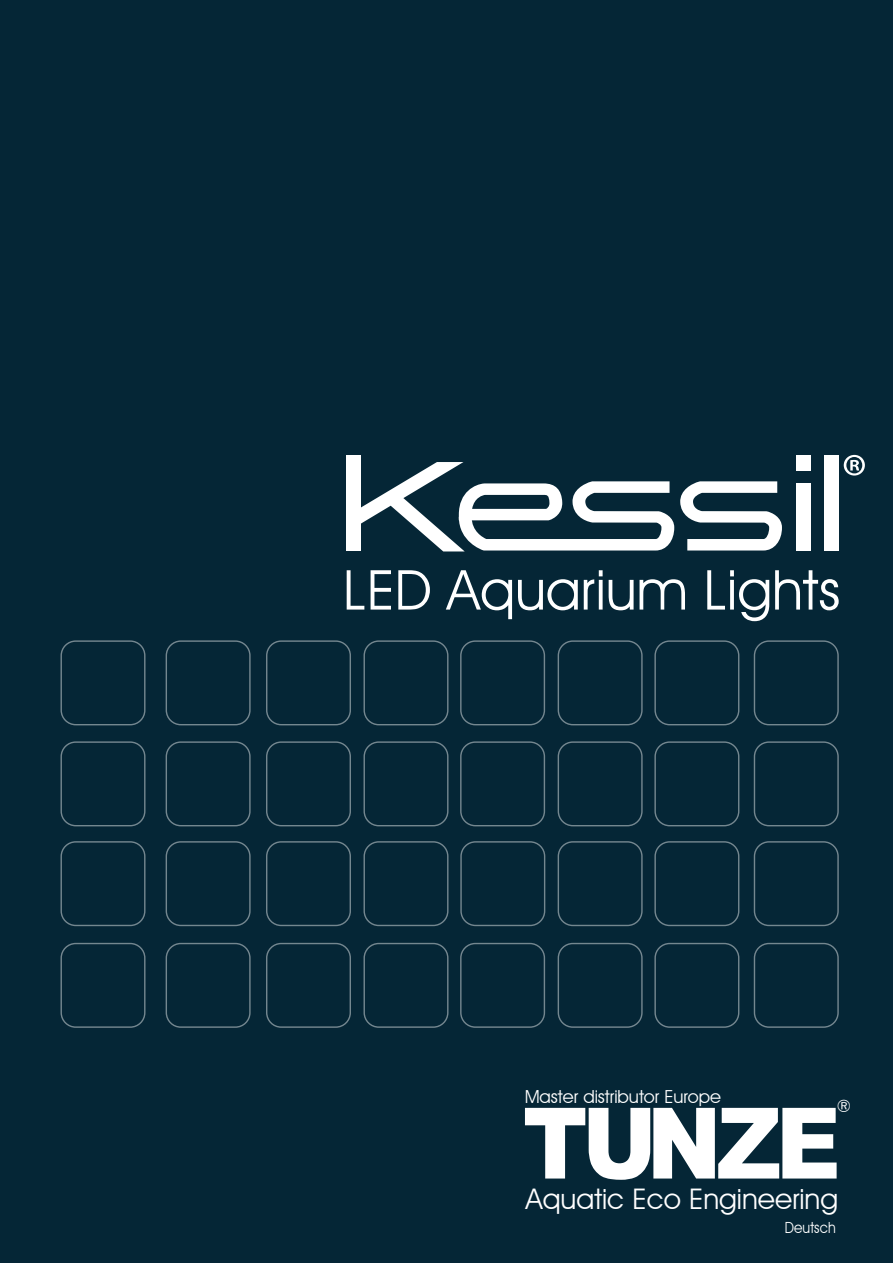
<style>
.page{position:relative;width:893px;height:1263px;background:#052636}
.page>*{position:absolute;margin:0;border:0;box-sizing:border-box;transform-origin:0 0}
.t1{font:900 98.7px "Arial";letter-spacing:-.065em;color:#fff;scale:.91 1}
.t2{font:62.7px "Myriad Pro";color:#fff}
.t3{font:55.35px "Avant Garde IT Cby BT";color:#fff}
.t4{font:28.35px "Avant Garde IT Cby BT";color:#fff}
.t5{font:18px "Avant Garde IT Cby BT";color:#fff}
.t6{font:17.1px "Avant Garde IT Cby BT";color:#fff}
.t7{font:15.3px "Avant Garde IT Cby BT";letter-spacing:.005em;color:#fff;scale:.9 1}
</style>
<div class="page">
<div style="left:460px;top:741px;width:85px;height:85px;border:1px solid #fff;border-radius:14px"></div>
<div style="left:460px;top:943px;width:85px;height:85px;border:1px solid #fff;border-radius:14px"></div>
<div style="left:460px;top:640px;width:85px;height:85px;border:1px solid #fff;border-radius:14px"></div>
<div style="left:266px;top:841px;width:85px;height:85px;border:1px solid #fff;border-radius:14px"></div>
<div style="left:266px;top:741px;width:85px;height:85px;border:1px solid #fff;border-radius:14px"></div>
<div style="left:266px;top:943px;width:85px;height:85px;border:1px solid #fff;border-radius:14px"></div>
<div style="left:166px;top:841px;width:85px;height:85px;border:1px solid #fff;border-radius:14px"></div>
<div style="left:166px;top:741px;width:85px;height:85px;border:1px solid #fff;border-radius:14px"></div>
<div style="left:166px;top:943px;width:85px;height:85px;border:1px solid #fff;border-radius:14px"></div>
<div style="left:166px;top:640px;width:85px;height:85px;border:1px solid #fff;border-radius:14px"></div>
<div style="left:61px;top:841px;width:84px;height:85px;border:1px solid #fff;border-radius:14px"></div>
<div style="left:61px;top:741px;width:84px;height:85px;border:1px solid #fff;border-radius:14px"></div>
<div style="left:61px;top:943px;width:84px;height:85px;border:1px solid #fff;border-radius:14px"></div>
<div style="left:61px;top:640px;width:84px;height:85px;border:1px solid #fff;border-radius:14px"></div>
<div style="left:558px;top:841px;width:85px;height:85px;border:1px solid #fff;border-radius:14px"></div>
<div style="left:558px;top:741px;width:85px;height:85px;border:1px solid #fff;border-radius:14px"></div>
<div style="left:558px;top:943px;width:85px;height:85px;border:1px solid #fff;border-radius:14px"></div>
<div style="left:558px;top:640px;width:85px;height:85px;border:1px solid #fff;border-radius:14px"></div>
<div style="left:363px;top:841px;width:85px;height:85px;border:1px solid #fff;border-radius:14px"></div>
<div style="left:460px;top:841px;width:85px;height:85px;border:1px solid #fff;border-radius:14px"></div>
<div style="left:363px;top:741px;width:85px;height:85px;border:1px solid #fff;border-radius:14px"></div>
<div style="left:363px;top:943px;width:85px;height:85px;border:1px solid #fff;border-radius:14px"></div>
<div style="left:363px;top:640px;width:85px;height:85px;border:1px solid #fff;border-radius:14px"></div>
<div style="left:266px;top:640px;width:85px;height:85px;border:1px solid #fff;border-radius:14px"></div>
<div style="left:654px;top:841px;width:85px;height:85px;border:1px solid #fff;border-radius:14px"></div>
<div style="left:754px;top:841px;width:85px;height:85px;border:1px solid #fff;border-radius:14px"></div>
<div style="left:654px;top:741px;width:85px;height:85px;border:1px solid #fff;border-radius:14px"></div>
<div style="left:654px;top:943px;width:85px;height:85px;border:1px solid #fff;border-radius:14px"></div>
<div style="left:654px;top:640px;width:85px;height:85px;border:1px solid #fff;border-radius:14px"></div>
<div style="left:754px;top:741px;width:85px;height:85px;border:1px solid #fff;border-radius:14px"></div>
<div style="left:754px;top:943px;width:85px;height:85px;border:1px solid #fff;border-radius:14px"></div>
<div style="left:754px;top:640px;width:85px;height:85px;border:1px solid #fff;border-radius:14px"></div>
<div style="left:824px;top:455px;width:15px;height:95px;background:#fff"></div>
<div style="left:796px;top:455px;width:15px;height:15px;background:#fff"></div>
<div style="left:796px;top:483px;width:15px;height:67px;background:#fff"></div>
<svg style="left:680px;top:481px;width:102px;height:69px"></svg>
<svg style="left:347px;top:462px;width:327px;height:89px"></svg>
<div style="left:346px;top:455px;width:15px;height:95px;background:#fff"></div>
<h2 class="t2" style="left:841px;top:438px;width:28px">®</h2>
<h3 class="t3" style="left:343px;top:556px;width:499px">LED Aquarium Lights</h3>
<p class="t5" style="left:525px;top:1085px;width:198px">Master distributor Europe</p>
<p class="t6" style="left:837px;top:1096px;width:16px">®</p>
<h1 class="t1" style="left:523px;top:1071px;width:351px">TUNZE</h1>
<h3 class="t4" style="left:526px;top:1181px;width:314px">Aquatic Eco Engineering</h3>
<p class="t7" style="left:785px;top:1218px;width:58px">Deutsch</p>
</div>
